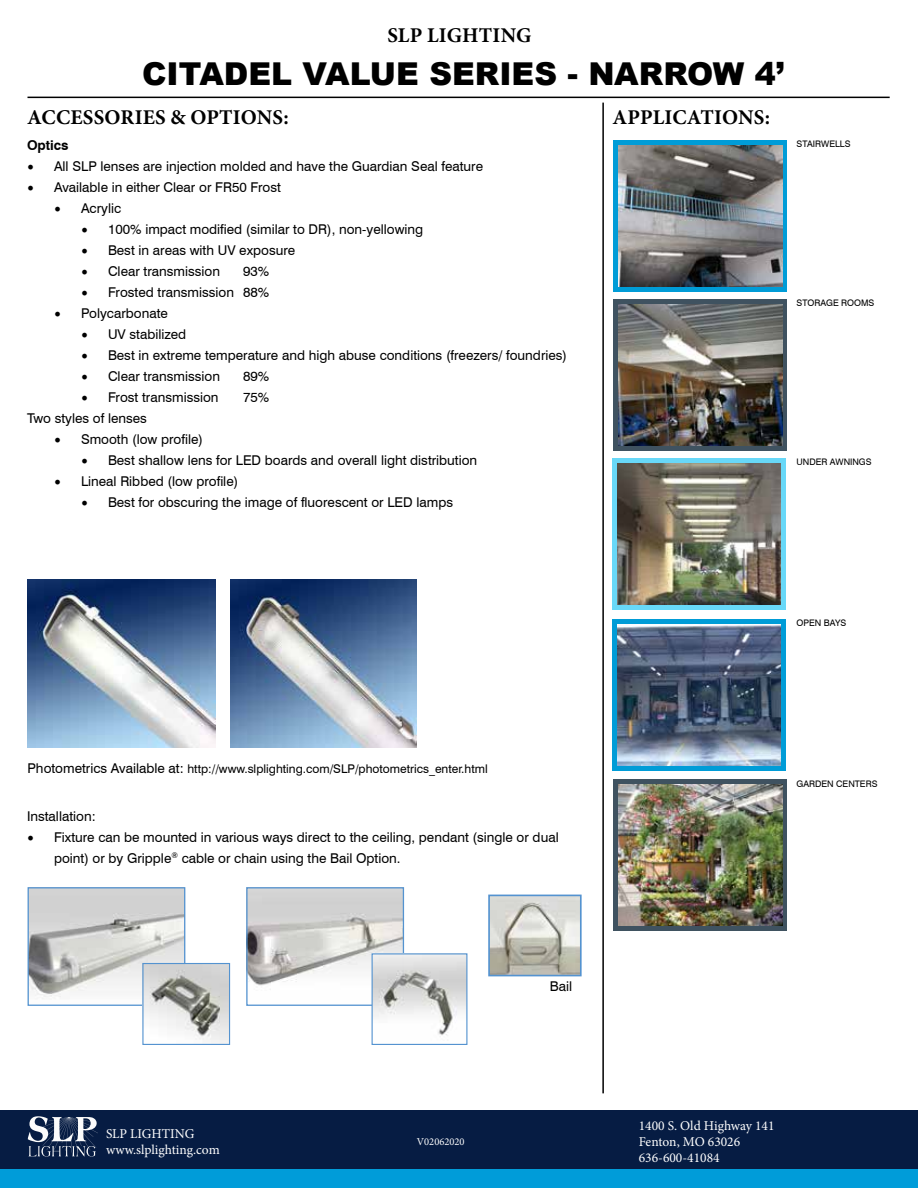
<style>
.page{position:relative;width:918px;height:1188px;background:#fff}
.page>*{position:absolute;margin:0;border:0;box-sizing:border-box;transform-origin:0 0}
.t1{font:900 31.5px "Arial";color:#000}
.t2{font:700 21px "Minion Pro";letter-spacing:.01em;color:#000}
.t3{font:13.5px/21px "Swiss 721 BT";color:#000}
.t4{font:13.5px/16.2px "Minion Pro";color:#fff}
.t5{font:700 13.5px "Swiss 721 BT";color:#000}
.t6{font:12px "Swiss 721 BT";color:#000}
.t7{font:10.5px "Minion Pro";color:#fff}
.t8{font:9px "Swiss 721 BT";color:#000}
.s1{font-family:"Minion Pro";font-size:18px}
.s2{font-size:13.5px}
</style>
<div class="page">
<div style="left:0;top:1169px;width:918px;height:19px;background:#009cd9"></div>
<div style="left:0;top:1110px;width:918px;height:59px;background:#061c43"></div>
<svg style="left:28px;top:1116px;width:70px;height:41px"></svg>
<hr style="left:602px;top:103px;width:2px;height:990px;background:#000">
<hr style="left:27px;top:97px;width:863px;height:1px;background:#000">
<img style="left:28px;top:580px;width:188px;height:168px">
<img style="left:230px;top:580px;width:187px;height:168px">
<div style="left:612px;top:459px;width:174px;height:151px;background:#68d8f8"></div>
<img style="left:617px;top:464px;width:164px;height:141px">
<div style="left:612px;top:619px;width:174px;height:151px;background:#009cd7"></div>
<img style="left:617px;top:624px;width:164px;height:141px">
<div style="left:613px;top:140px;width:174px;height:151px;background:#009cd7"></div>
<img style="left:619px;top:145px;width:164px;height:141px">
<div style="left:613px;top:300px;width:174px;height:151px;background:#3f5260"></div>
<img style="left:619px;top:305px;width:164px;height:141px">
<img style="left:491px;top:898px;width:88px;height:75px">
<div style="left:488px;top:895px;width:94px;height:81px;border:2px solid #5493d0"></div>
<img style="left:30px;top:889px;width:153px;height:110px">
<div style="left:28px;top:887px;width:157px;height:119px;border:1px solid #5493d0"></div>
<img style="left:248px;top:889px;width:154px;height:115px">
<div style="left:246px;top:887px;width:158px;height:119px;border:1px solid #5493d0"></div>
<img style="left:144px;top:965px;width:84px;height:78px">
<div style="left:142px;top:963px;width:88px;height:82px;border:1px solid #5493d0"></div>
<img style="left:374px;top:955px;width:91px;height:80px">
<div style="left:372px;top:953px;width:95px;height:92px;border:1px solid #5493d0"></div>
<div style="left:613px;top:780px;width:174px;height:151px;background:#3f5260"></div>
<img style="left:619px;top:785px;width:164px;height:141px">
<h2 class="t2" style="left:387px;top:21px;width:146px">SLP LIGHTING</h2>
<h1 class="t1" style="left:142px;top:51px;width:644px">CITADEL VALUE SERIES - NARROW 4’</h1>
<h2 class="t2" style="left:27px;top:102px;width:263px">ACCESSORIES &amp; OPTIONS:</h2>
<h2 class="t2" style="left:612px;top:102px;width:159px">APPLICATIONS:</h2>
<p class="t5" style="left:27px;top:137px;width:43px">Optics</p>
<p class="t3" style="left:27px;top:156px;width:458px"><span class="s1">•</span> All SLP lenses are injection molded and have the Guardian Seal feature</p>
<p class="t3" style="left:27px;top:177px;width:255px"><span class="s1">•</span> Available in either Clear or FR50 Frost</p>
<p class="t3" style="left:54px;top:198px;width:69px"><span class="s1">•</span> Acrylic</p>
<p class="t3" style="left:81px;top:219px;width:344px"><span class="s1">•</span> 100% impact modified (similar to DR), non-yellowing</p>
<p class="t3" style="left:81px;top:240px;width:216px"><span class="s1">•</span> Best in areas with UV exposure</p>
<p class="t3" style="left:81px;top:261px;width:141px"><span class="s1">•</span> Clear transmission</p>
<p class="t3" style="left:243px;top:261px;width:28px">93%</p>
<p class="t3" style="left:81px;top:282px;width:190px"><span class="s1">•</span> Frosted transmission 88%</p>
<p class="t3" style="left:54px;top:303px;width:115px"><span class="s1">•</span> Polycarbonate</p>
<p class="t3" style="left:81px;top:324px;width:107px"><span class="s1">•</span> UV stabilized</p>
<p class="t3" style="left:81px;top:345px;width:488px"><span class="s1">•</span> Best in extreme temperature and high abuse conditions (freezers/ foundries)</p>
<p class="t3" style="left:81px;top:366px;width:141px"><span class="s1">•</span> Clear transmission</p>
<p class="t3" style="left:243px;top:366px;width:28px">89%</p>
<p class="t3" style="left:81px;top:387px;width:139px"><span class="s1">•</span> Frost transmission</p>
<p class="t3" style="left:243px;top:387px;width:28px">75%</p>
<p class="t3" style="left:27px;top:408px;width:121px">Two styles of lenses</p>
<p class="t3" style="left:54px;top:429px;width:150px"><span class="s1">•</span> Smooth (low profile)</p>
<p class="t3" style="left:81px;top:450px;width:398px"><span class="s1">•</span> Best shallow lens for LED boards and overall light distribution</p>
<p class="t3" style="left:54px;top:471px;width:186px"><span class="s1">•</span> Lineal Ribbed (low profile)</p>
<p class="t3" style="left:81px;top:492px;width:374px"><span class="s1">•</span> Best for obscuring the image of fluorescent or LED lamps</p>
<p class="t8" style="left:797px;top:138px;width:55px">STAIRWELLS</p>
<p class="t8" style="left:797px;top:298px;width:79px">STORAGE ROOMS</p>
<p class="t8" style="left:797px;top:457px;width:77px">UNDER AWNINGS</p>
<p class="t8" style="left:797px;top:617px;width:51px">OPEN BAYS</p>
<p class="t6" style="left:27px;top:761px;width:462px"><span class="s2">Photometrics Available at:</span> http://www.slplighting.com/SLP/photometrics_enter.html</p>
<p class="t3" style="left:27px;top:805px;width:70px">Installation:</p>
<p class="t3" style="left:54px;top:826px;width:506px;text-indent:-27px"><span class="s1">•</span> Fixture can be mounted in various ways direct to the ceiling, pendant (single or dual point) or by Gripple<sup>®</sup> cable or chain using the Bail Option.</p>
<p class="t3" style="left:550px;top:976px;width:24px">Bail</p>
<p class="t8" style="left:797px;top:778px;width:82px">GARDEN CENTERS</p>
<p class="t4" style="left:106px;top:1125px;width:115px">SLP LIGHTING www.slplighting.com</p>
<p class="t4" style="left:639px;top:1117px;width:137px">1400 S. Old Highway 141<br>Fenton, MO 63026<br>636-600-41084</p>
<p class="t7" style="left:417px;top:1135px;width:49px">V02062020</p>
</div>
